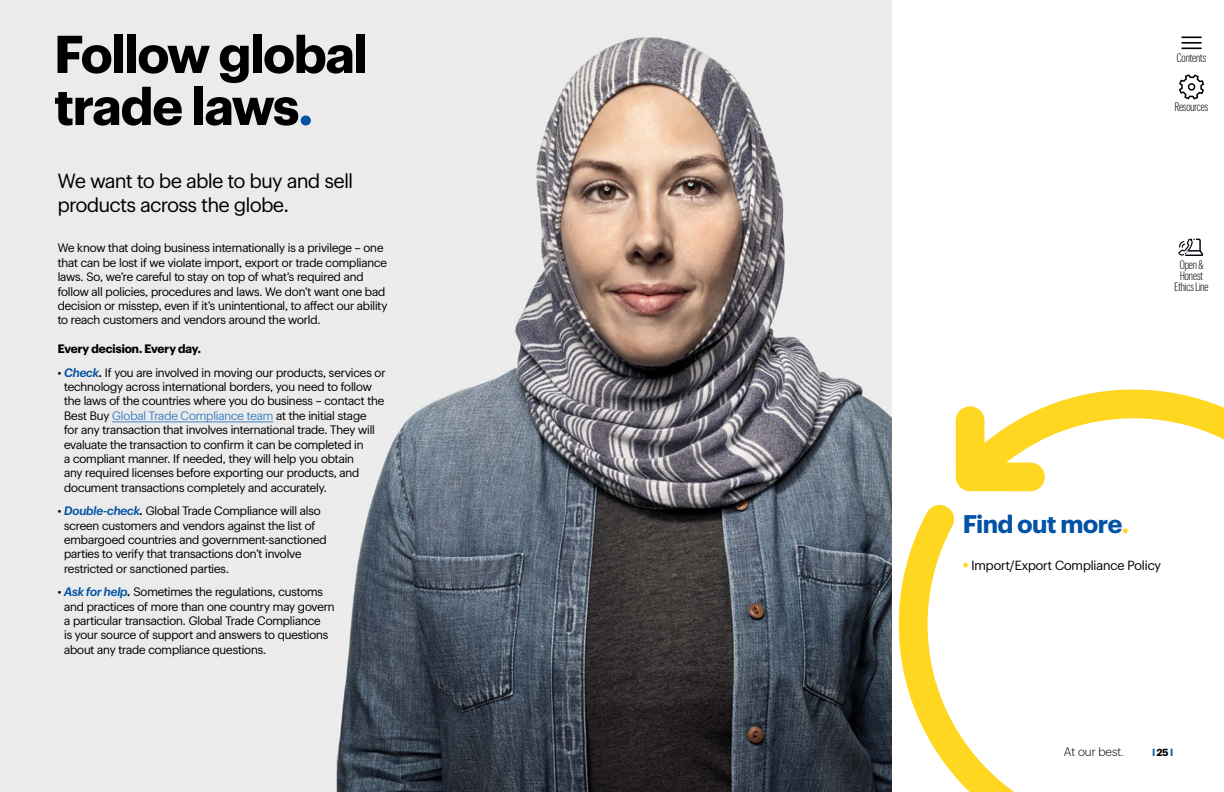
<style>
.page{position:relative;width:1224px;height:792px;background:#fff}
.page>*{position:absolute;margin:0;border:0;box-sizing:border-box;transform-origin:0 0}
.t1{font:700 52px/52px "Human BBY 75";letter-spacing:-.01em;color:#000}
.t2{font:700 25px "Human BBY 75";color:#0253a5}
.t3{font:20px/24px "Human BBY 55";letter-spacing:-.01em;color:#000}
.t4{font:13px "Human BBY 55";color:#00030a}
.t5{font:12px/14.4px "Human BBY 55";letter-spacing:-.01em;color:#000}
.t6{font:300 12px/11px "Human BBY Condensed 47";color:#000;text-align:center}
.t7{font:700 12px "Human BBY 75";letter-spacing:.005em;color:#000}
.t8{font:300 12px "Human BBY 45";color:#000}
.t9{font:700 10px "Human BBY 75";color:#0253a5}
.s1{color:#0253a5}
.s2{font-family:"Human BBY 66";font-weight:500;font-style:italic;color:#0253a5}
.s3{font-family:"Human BBY 66";font-weight:500;font-style:italic}
.s4{color:#4083c4}
.s5{color:#ffd620}
.s6{font-family:"Human BBY 75";font-weight:700;font-size:16px;color:#ffd620}
.s7{color:#000}
</style>
<div class="page">
<img style="left:0;top:0;width:892px;height:792px">
<svg style="left:899px;top:390px;width:325px;height:402px"></svg>
<hr style="left:112px;top:422px;width:161px;height:1px;background:#4083c4">
<hr style="left:1181px;top:36px;width:21px;height:2px;background:#00030a">
<hr style="left:1181px;top:42px;width:21px;height:2px;background:#00030a">
<hr style="left:1181px;top:47px;width:21px;height:2px;background:#00030a">
<svg style="left:1179px;top:74px;width:26px;height:26px"></svg>
<svg style="left:1178px;top:239px;width:25px;height:17px"></svg>
<h1 class="t1" style="left:55px;top:23px;width:314px">Follow global trade laws<span class="s1">.</span></h1>
<h3 class="t3" style="left:58px;top:167px;width:297px">We want to be able to buy and sell products across the globe.</h3>
<p class="t5" style="left:58px;top:240px;width:331px">We know that doing business internationally is a privilege – one that can be lost if we violate import, export or trade compliance laws. So, we’re careful to stay on top of what’s required and follow all policies, procedures and laws. We don’t want one bad decision or misstep, even if it’s unintentional, to affect our ability to reach customers and vendors around the world.</p>
<p class="t7" style="left:58px;top:340px;width:145px">Every decision. Every day.</p>
<p class="t5" style="left:64px;top:364px;width:323px;text-indent:-6px">• <span class="s2">Check</span><span class="s3">.</span> If you are involved in moving our products, services or technology across international borders, you need to follow the laws of the countries where you do business – contact the Best Buy <span class="s4">Global Trade Compliance team</span> at the initial stage<br>for any transaction that involves international trade. They will evaluate the transaction to confirm it can be completed in<br>a compliant manner. If needed, they will help you obtain<br>any required licenses before exporting our products, and document transactions completely and accurately.</p>
<p class="t5" style="left:64px;top:503px;width:264px;text-indent:-6px">• <span class="s2">Double-check</span><span class="s3">.</span> Global Trade Compliance will also screen customers and vendors against the list of embargoed countries and government-sanctioned parties to verify that transactions don’t involve restricted or sanctioned parties.</p>
<p class="t5" style="left:64px;top:584px;width:272px;text-indent:-6px">• <span class="s2">Ask for help</span><span class="s3">.</span> Sometimes the regulations, customs and practices of more than one country may govern a particular transaction. Global Trade Compliance<br>is your source of support and answers to questions about any trade compliance questions.</p>
<p class="t6" style="left:1177px;top:52px;width:31px">Contents</p>
<p class="t6" style="left:1175px;top:100px;width:35px">Resources</p>
<p class="t6" style="left:1175px;top:259px;width:35px">Open &amp;<br>Honest<br>Ethics Line</p>
<h2 class="t2" style="left:963px;top:505px;width:167px">Find out more<span class="s5">.</span></h2>
<p class="t4" style="left:963px;top:556px;width:199px"><span class="s6">•</span> Import/Export Compliance Policy</p>
<p class="t8" style="left:1064px;top:743px;width:61px">At our best.</p>
<p class="t9" style="left:1153px;top:745px;width:22px">l <span class="s7">25</span> l</p>
</div>
